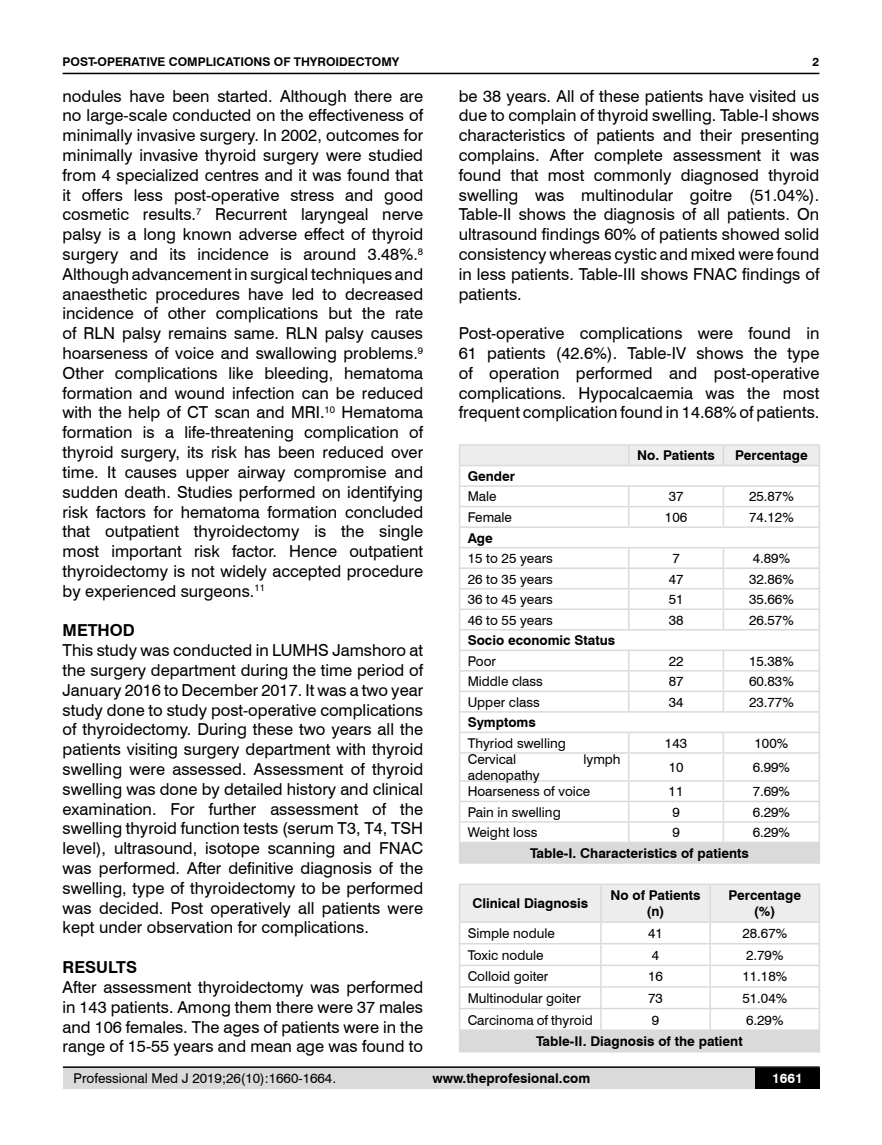
<style>
.page{position:relative;width:882px;height:1145px;background:#fff}
.page>*{position:absolute;margin:0;border:0;box-sizing:border-box;transform-origin:0 0}
.t1{font:16.5px/19.8px "Swiss 721 BT";color:#000;text-align:justify}
.t2{font:700 16.5px "Swiss 721 BT";color:#000}
.t3{font:13.5px "Swiss 721 BT";color:#000}
.t4{font:700 13.5px/16.2px "Swiss 721 BT";color:#000;text-align:center}
.t5{font:700 13.5px "Swiss 721 BT";color:#fff}
.t6{font:700 12px "Swiss 721 BT";color:#000}
</style>
<div class="page">
<div style="left:63px;top:1067px;width:756px;height:21px;background:#dadada"></div>
<hr style="left:63px;top:1066px;width:756px;height:2px;background:#000">
<hr style="left:63px;top:73px;width:756px;height:1px;background:#000">
<div style="left:754px;top:1068px;width:65px;height:20px;background:#000"></div>
<hr style="left:458px;top:444px;width:170px;height:2px;background:#dadada">
<hr style="left:628px;top:444px;width:95px;height:2px;background:#dadada">
<hr style="left:723px;top:444px;width:96px;height:2px;background:#dadada">
<svg style="left:458px;top:445px;width:361px;height:417px"></svg>
<hr style="left:458px;top:862px;width:170px;height:1px;background:#dadada">
<hr style="left:628px;top:862px;width:95px;height:1px;background:#dadada">
<hr style="left:723px;top:862px;width:96px;height:1px;background:#dadada">
<hr style="left:458px;top:883px;width:142px;height:2px;background:#dadada">
<hr style="left:458px;top:885px;width:2px;height:36px;background:#dadada">
<hr style="left:600px;top:883px;width:109px;height:2px;background:#dadada">
<hr style="left:709px;top:883px;width:110px;height:2px;background:#dadada">
<hr style="left:458px;top:921px;width:142px;height:2px;background:#dadada">
<hr style="left:458px;top:923px;width:2px;height:20px;background:#dadada">
<hr style="left:458px;top:943px;width:142px;height:1px;background:#dadada">
<hr style="left:458px;top:944px;width:2px;height:20px;background:#dadada">
<hr style="left:458px;top:964px;width:142px;height:2px;background:#dadada">
<hr style="left:458px;top:966px;width:2px;height:20px;background:#dadada">
<hr style="left:458px;top:986px;width:142px;height:1px;background:#dadada">
<hr style="left:458px;top:987px;width:2px;height:20px;background:#dadada">
<hr style="left:458px;top:1007px;width:142px;height:2px;background:#dadada">
<hr style="left:458px;top:1009px;width:2px;height:20px;background:#dadada">
<hr style="left:458px;top:1029px;width:142px;height:2px;background:#dadada">
<hr style="left:458px;top:1031px;width:2px;height:20px;background:#dadada">
<svg style="left:460px;top:885px;width:359px;height:166px"></svg>
<hr style="left:458px;top:1051px;width:142px;height:1px;background:#dadada">
<hr style="left:600px;top:1051px;width:109px;height:1px;background:#dadada">
<hr style="left:709px;top:1051px;width:110px;height:1px;background:#dadada">
<p class="t6" style="left:63px;top:53px;width:338px">POST-OPERATIVE COMPLICATIONS OF THYROIDECTOMY</p>
<p class="t1" style="left:63px;top:85px;width:362px">nodules have been started. Although there are no large-scale conducted on the effectiveness of minimally invasive surgery. In 2002, outcomes for minimally invasive thyroid surgery were studied from 4 specialized centres and it was found that it offers less post-operative stress and good cosmetic results.<sup>7</sup> Recurrent laryngeal nerve palsy is a long known adverse effect of thyroid surgery and its incidence is around 3.48%.<sup>8<br></sup>Although advancement in surgical techniques and anaesthetic procedures have led to decreased incidence of other complications but the rate of RLN palsy remains same. RLN palsy causes hoarseness of voice and swallowing problems.<sup>9<br></sup>Other complications like bleeding, hematoma formation and wound infection can be reduced with the help of CT scan and MRI.<sup>10</sup> Hematoma formation is a life-threatening complication of thyroid surgery, its risk has been reduced over time. It causes upper airway compromise and sudden death. Studies performed on identifying risk factors for hematoma formation concluded that outpatient thyroidectomy is the single most important risk factor. Hence outpatient thyroidectomy is not widely accepted procedure by experienced surgeons.<sup>11</sup></p>
<p class="t2" style="left:63px;top:619px;width:74px">METHOD</p>
<p class="t1" style="left:63px;top:640px;width:362px">This study was conducted in LUMHS Jamshoro at the surgery department during the time period of January 2016 to December 2017. It was a two year study done to study post-operative complications of thyroidectomy. During these two years all the patients visiting surgery department with thyroid swelling were assessed. Assessment of thyroid swelling was done by detailed history and clinical examination. For further assessment of the swelling thyroid function tests (serum T3, T4, TSH level), ultrasound, isotope scanning and FNAC was performed. After definitive diagnosis of the swelling, type of thyroidectomy to be performed was decided. Post operatively all patients were kept under observation for complications.</p>
<p class="t2" style="left:63px;top:955px;width:76px">RESULTS</p>
<p class="t1" style="left:63px;top:976px;width:362px">After assessment thyroidectomy was performed in 143 patients. Among them there were 37 males and 106 females. The ages of patients were in the range of 15-55 years and mean age was found to</p>
<p class="t6" style="left:812px;top:53px;width:8px">2</p>
<p class="t1" style="left:458px;top:85px;width:362px">be 38 years. All of these patients have visited us due to complain of thyroid swelling. Table-I shows characteristics of patients and their presenting complains. After complete assessment it was found that most commonly diagnosed thyroid swelling was multinodular goitre (51.04%).<br>Table-II shows the diagnosis of all patients. On ultrasound findings 60% of patients showed solid consistency whereas cystic and mixed were found in less patients. Table-III shows FNAC findings of patients.</p>
<p class="t1" style="left:458px;top:323px;width:362px">Post-operative complications were found in 61 patients (42.6%). Table-IV shows the type of operation performed and post-operative complications. Hypocalcaemia was the most frequent complication found in 14.68% of patients.</p>
<p class="t4" style="left:637px;top:447px;width:79px">No. Patients</p>
<p class="t4" style="left:734px;top:447px;width:74px">Percentage</p>
<p class="t4" style="left:467px;top:467px;width:49px">Gender</p>
<p class="t3" style="left:467px;top:487px;width:30px">Male</p>
<p class="t3" style="left:668px;top:487px;width:16px">37</p>
<p class="t3" style="left:748px;top:487px;width:46px">25.87%</p>
<p class="t3" style="left:467px;top:508px;width:46px">Female</p>
<p class="t3" style="left:664px;top:508px;width:24px">106</p>
<p class="t3" style="left:748px;top:508px;width:46px">74.12%</p>
<p class="t4" style="left:467px;top:529px;width:27px">Age</p>
<p class="t3" style="left:467px;top:549px;width:87px">15 to 25 years</p>
<p class="t3" style="left:672px;top:549px;width:9px">7</p>
<p class="t3" style="left:752px;top:549px;width:39px">4.89%</p>
<p class="t3" style="left:467px;top:569px;width:87px">26 to 35 years</p>
<p class="t3" style="left:668px;top:569px;width:16px">47</p>
<p class="t3" style="left:748px;top:569px;width:46px">32.86%</p>
<p class="t3" style="left:467px;top:590px;width:87px">36 to 45 years</p>
<p class="t3" style="left:668px;top:590px;width:16px">51</p>
<p class="t3" style="left:748px;top:590px;width:46px">35.66%</p>
<p class="t3" style="left:467px;top:610px;width:87px">46 to 55 years</p>
<p class="t3" style="left:668px;top:610px;width:16px">38</p>
<p class="t3" style="left:748px;top:610px;width:46px">26.57%</p>
<p class="t4" style="left:467px;top:632px;width:149px">Socio economic Status</p>
<p class="t3" style="left:467px;top:651px;width:30px">Poor</p>
<p class="t3" style="left:668px;top:651px;width:16px">22</p>
<p class="t3" style="left:748px;top:651px;width:46px">15.38%</p>
<p class="t3" style="left:467px;top:672px;width:77px">Middle class</p>
<p class="t3" style="left:668px;top:672px;width:16px">87</p>
<p class="t3" style="left:748px;top:672px;width:46px">60.83%</p>
<p class="t3" style="left:467px;top:692px;width:74px">Upper class</p>
<p class="t3" style="left:668px;top:692px;width:16px">34</p>
<p class="t3" style="left:748px;top:692px;width:46px">23.77%</p>
<p class="t4" style="left:467px;top:714px;width:70px">Symptoms</p>
<p class="t3" style="left:467px;top:733px;width:99px">Thyriod swelling</p>
<p class="t3" style="left:664px;top:733px;width:24px">143</p>
<p class="t3" style="left:754px;top:733px;width:35px">100%</p>
<p class="t3" style="left:467px;top:750px;width:50px">Cervical</p>
<p class="t3" style="left:583px;top:750px;width:39px">lymph</p>
<p class="t3" style="left:467px;top:766px;width:73px">adenopathy</p>
<p class="t3" style="left:668px;top:758px;width:16px">10</p>
<p class="t3" style="left:752px;top:758px;width:39px">6.99%</p>
<p class="t3" style="left:467px;top:782px;width:124px">Hoarseness of voice</p>
<p class="t3" style="left:668px;top:782px;width:16px">11</p>
<p class="t3" style="left:752px;top:782px;width:39px">7.69%</p>
<p class="t3" style="left:467px;top:802px;width:94px">Pain in swelling</p>
<p class="t3" style="left:672px;top:802px;width:9px">9</p>
<p class="t3" style="left:752px;top:802px;width:39px">6.29%</p>
<p class="t3" style="left:467px;top:823px;width:71px">Weight loss</p>
<p class="t3" style="left:672px;top:823px;width:9px">9</p>
<p class="t3" style="left:752px;top:823px;width:39px">6.29%</p>
<p class="t4" style="left:530px;top:844px;width:220px">Table-I. Characteristics of patients</p>
<p class="t4" style="left:472px;top:895px;width:117px">Clinical Diagnosis</p>
<p class="t4" style="left:610px;top:887px;width:92px">No of Patients (n)</p>
<p class="t4" style="left:728px;top:887px;width:74px">Percentage (%)</p>
<p class="t3" style="left:467px;top:924px;width:89px">Simple nodule</p>
<p class="t3" style="left:647px;top:924px;width:16px">41</p>
<p class="t3" style="left:742px;top:924px;width:46px">28.67%</p>
<p class="t3" style="left:467px;top:945px;width:77px">Toxic nodule</p>
<p class="t3" style="left:651px;top:945px;width:9px">4</p>
<p class="t3" style="left:745px;top:945px;width:39px">2.79%</p>
<p class="t3" style="left:467px;top:967px;width:82px">Colloid goiter</p>
<p class="t3" style="left:647px;top:967px;width:16px">16</p>
<p class="t3" style="left:742px;top:967px;width:46px">11.18%</p>
<p class="t3" style="left:467px;top:988px;width:115px">Multinodular goiter</p>
<p class="t3" style="left:647px;top:988px;width:16px">73</p>
<p class="t3" style="left:742px;top:988px;width:46px">51.04%</p>
<p class="t3" style="left:467px;top:1010px;width:127px">Carcinoma of thyroid</p>
<p class="t3" style="left:651px;top:1010px;width:9px">9</p>
<p class="t3" style="left:745px;top:1010px;width:39px">6.29%</p>
<p class="t4" style="left:536px;top:1032px;width:208px">Table-II. Diagnosis of the patient</p>
<p class="t3" style="left:74px;top:1069px;width:264px">Professional Med J 2019;26(10):1660-1664.</p>
<p class="t4" style="left:432px;top:1069px;width:159px">www.theprofesional.com</p>
<p class="t5" style="left:771px;top:1069px;width:32px">1661</p>
</div>
